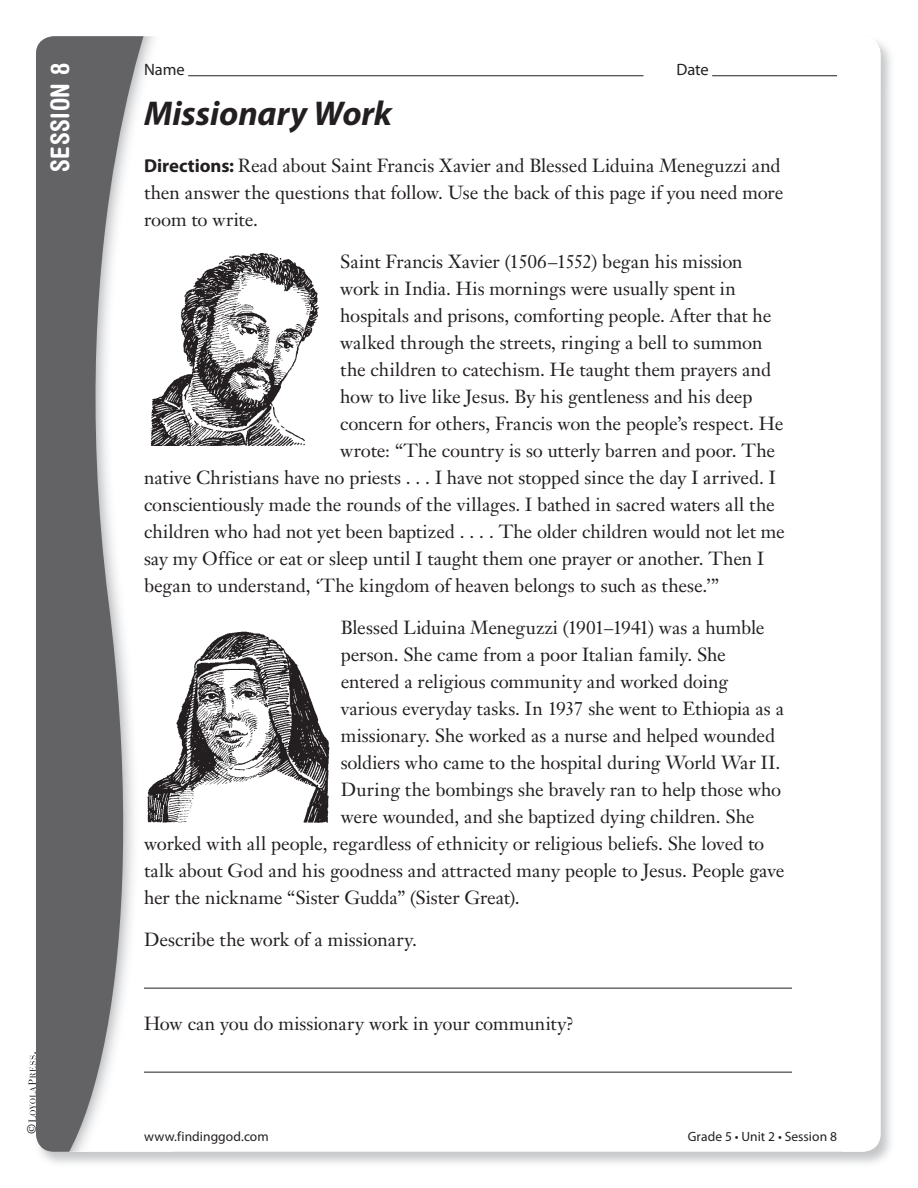
<style>
.page{position:relative;width:918px;height:1188px;background:#fff}
.page>*{position:absolute;margin:0;border:0;box-sizing:border-box;transform-origin:0 0}
.t1{font:italic 700 34.5px "Myriad Pro";color:#231f20}
.t2{font:700 condensed 25.5px "Helvetica Rounded LT Std";letter-spacing:.025em;color:#fff}
.t3{font:18.75px/27px "Janson Text LT Std";letter-spacing:-.005em;color:#231f20}
.t4{font:16.5px "Myriad Pro";letter-spacing:-.005em;color:#231f20}
.t5{font:13.5px "Myriad Pro";letter-spacing:.005em;color:#231f20}
.t6{font:12px "Janson Text LT Std";color:#231f20}
.s1{font-family:"Myriad Pro";font-weight:700}
</style>
<div class="page">
<svg style="left:36px;top:36px;width:124px;height:1116px;fill:#636366"></svg>
<img style="left:144px;top:251px;width:175px;height:195px">
<img style="left:144px;top:628px;width:186px;height:194px">
<svg style="left:28px;top:1052px;width:8px;height:70px"></svg>
<hr style="left:188px;top:75px;width:456px;height:1px;background:#231f20">
<hr style="left:712px;top:75px;width:125px;height:1px;background:#231f20">
<hr style="left:144px;top:988px;width:648px;height:1px;background:#231f20">
<hr style="left:144px;top:1072px;width:648px;height:1px;background:#231f20">
<h2 class="t2" style="left:44px;top:172px;width:110px;rotate:-90deg">SESSION 8</h2>
<p class="t6" style="left:24px;top:1134px;width:12px;rotate:-90deg">©</p>
<p class="t4" style="left:144px;top:60px;width:42px">Name</p>
<p class="t4" style="left:677px;top:60px;width:34px">Date</p>
<h1 class="t1" style="left:144px;top:91px;width:250px">Missionary Work</h1>
<p class="t3" style="left:144px;top:152px;width:641px"><span class="s1">Directions:</span> Read about Saint Francis Xavier and Blessed Liduina Meneguzzi and then answer the questions that follow. Use the back of this page if you need more room to write.</p>
<p class="t3" style="left:340px;top:248px;width:404px">Saint Francis Xavier (1506–1552) began his mission</p>
<p class="t3" style="left:340px;top:275px;width:397px">work in India. His mornings were usually spent in</p>
<p class="t3" style="left:340px;top:302px;width:433px">hospitals and prisons, comforting people. After that he</p>
<p class="t3" style="left:340px;top:329px;width:424px">walked through the streets, ringing a bell to summon</p>
<p class="t3" style="left:340px;top:356px;width:432px">the children to catechism. He taught them prayers and</p>
<p class="t3" style="left:340px;top:383px;width:414px">how to live like Jesus. By his gentleness and his deep</p>
<p class="t3" style="left:340px;top:410px;width:445px">concern for others, Francis won the people’s respect. He</p>
<p class="t3" style="left:340px;top:437px;width:436px">wrote: “The country is so utterly barren and poor. The</p>
<p class="t3" style="left:144px;top:464px;width:633px">native Christians have no priests . . . I have not stopped since the day I arrived. I</p>
<p class="t3" style="left:144px;top:491px;width:632px">conscientiously made the rounds of the villages. I bathed in sacred waters all the</p>
<p class="t3" style="left:144px;top:518px;width:642px">children who had not yet been baptized . . . . The older children would not let me</p>
<p class="t3" style="left:144px;top:545px;width:622px">say my Office or eat or sleep until I taught them one prayer or another. Then I</p>
<p class="t3" style="left:144px;top:572px;width:577px">began to understand, ‘The kingdom of heaven belongs to such as these.’”</p>
<p class="t3" style="left:341px;top:614px;width:425px">Blessed Liduina Meneguzzi (1901–1941) was a humble</p>
<p class="t3" style="left:341px;top:641px;width:387px">person. She came from a poor Italian family. She</p>
<p class="t3" style="left:341px;top:668px;width:389px">entered a religious community and worked doing</p>
<p class="t3" style="left:341px;top:695px;width:445px">various everyday tasks. In 1937 she went to Ethiopia as a</p>
<p class="t3" style="left:341px;top:722px;width:436px">missionary. She worked as a nurse and helped wounded</p>
<p class="t3" style="left:341px;top:749px;width:441px">soldiers who came to the hospital during World War II.</p>
<p class="t3" style="left:341px;top:776px;width:442px">During the bombings she bravely ran to help those who</p>
<p class="t3" style="left:341px;top:803px;width:415px">were wounded, and she baptized dying children. She</p>
<p class="t3" style="left:144px;top:830px;width:622px">worked with all people, regardless of ethnicity or religious beliefs. She loved to</p>
<p class="t3" style="left:144px;top:857px;width:642px">talk about God and his goodness and attracted many people to Jesus. People gave</p>
<p class="t3" style="left:144px;top:884px;width:377px">her the nickname “Sister Gudda” (Sister Great).</p>
<p class="t3" style="left:144px;top:926px;width:275px">Describe the work of a missionary.</p>
<p class="t3" style="left:144px;top:1010px;width:432px">How can you do missionary work in your community?</p>
<p class="t5" style="left:144px;top:1128px;width:126px">www.findinggod.com</p>
<p class="t5" style="left:688px;top:1128px;width:151px">Grade 5 • Unit 2 • Session 8</p>
</div>
